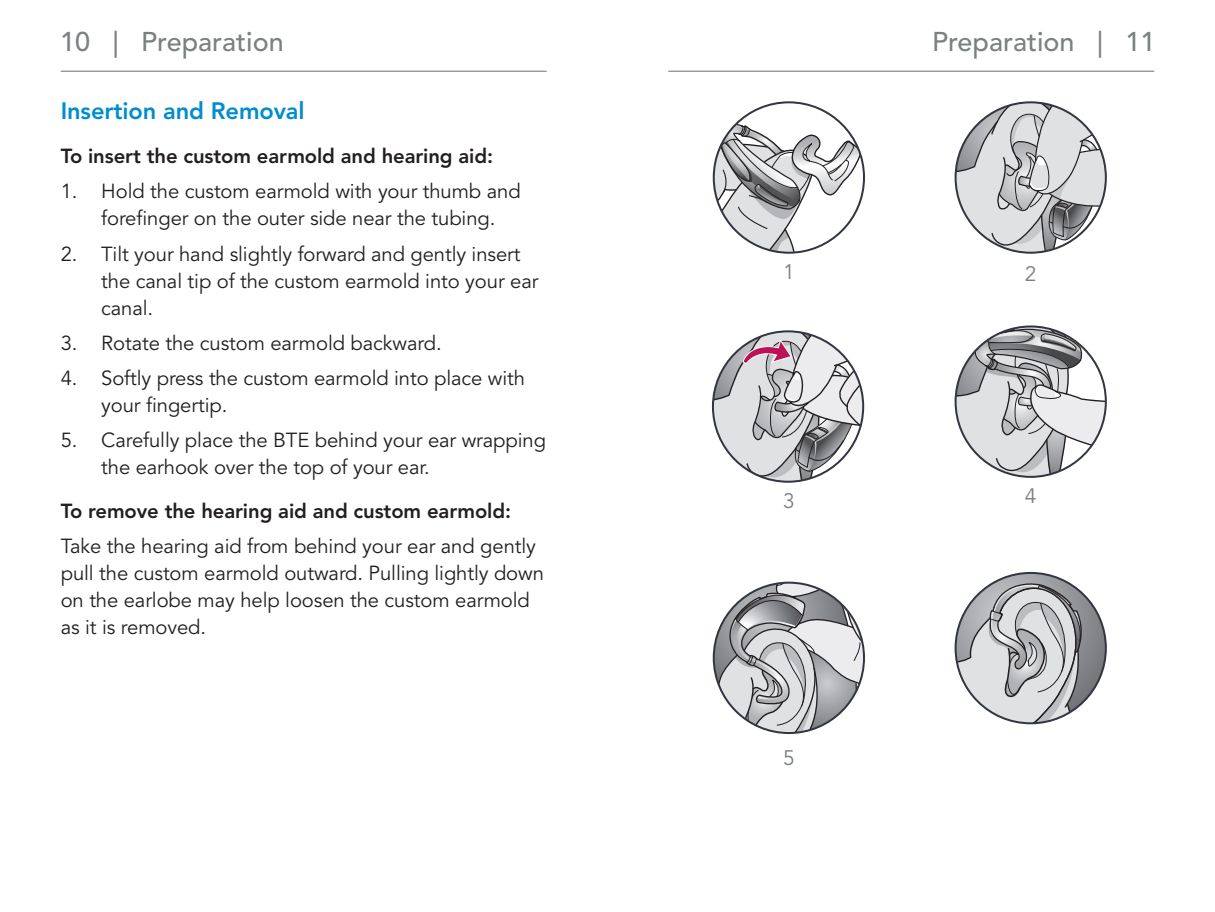
<style>
.page{position:relative;width:1215px;height:912px;background:#fff}
.page>*{position:absolute;margin:0;border:0;box-sizing:border-box;transform-origin:0 0}
.t1{font:27px "Avenir LT SLI Std Medium";color:#7b8080}
._3a__Blue_Subs{font:23.62px "Avenir LT SLI Std Heavy";letter-spacing:-.005em;color:#008dce}
.caption_number{font:20.93px "Avenir LT SLI Std Book";color:#7b8080}
._1__body{font:20.25px/27px "Avenir LT SLI Std Book";letter-spacing:-.005em;color:#231f20}
._3b__Black_Subs{font:20.25px "Avenir LT SLI Std Heavy";letter-spacing:-.005em;color:#231f20}
</style>
<div class="page">
<hr style="left:61px;top:71px;width:486px;height:1px;background:#7b8080">
<hr style="left:668px;top:71px;width:486px;height:1px;background:#7b8080">
<svg style="left:714px;top:584px;width:150px;height:148px"></svg>
<svg style="left:956px;top:574px;width:150px;height:149px"></svg>
<svg style="left:714px;top:120px;width:148px;height:132px"></svg>
<svg style="left:956px;top:102px;width:150px;height:151px"></svg>
<svg style="left:713px;top:332px;width:150px;height:149px"></svg>
<svg style="left:956px;top:327px;width:150px;height:149px"></svg>
<h1 class="t1" style="left:60px;top:26px;width:225px">10 | Preparation</h1>
<h1 class="t1" style="left:932px;top:26px;width:225px">Preparation | 11</h1>
<p class="_3a__Blue_Subs" style="left:61px;top:97px;width:245px">Insertion and Removal</p>
<p class="_3b__Black_Subs" style="left:61px;top:144px;width:434px">To insert the custom earmold and hearing aid:</p>
<p class="_1__body" style="left:61px;top:178px;width:461px;text-align:center">1. Hold the custom earmold with your thumb and forefinger on the outer side near the tubing.</p>
<p class="_1__body" style="left:101px;top:241px;width:439px;text-indent:-40px">2. Tilt your hand slightly forward and gently insert the canal tip of the custom earmold into your ear canal.</p>
<p class="_1__body" style="left:61px;top:330px;width:379px">3. Rotate the custom earmold backward.</p>
<p class="_1__body" style="left:101px;top:365px;width:425px;text-indent:-40px">4. Softly press the custom earmold into place with your fingertip.</p>
<p class="_1__body" style="left:101px;top:427px;width:446px;text-indent:-40px">5. Carefully place the BTE behind your ear wrapping the earhook over the top of your ear.</p>
<p class="_3b__Black_Subs" style="left:61px;top:499px;width:452px">To remove the hearing aid and custom earmold:</p>
<p class="_1__body" style="left:61px;top:533px;width:485px">Take the hearing aid from behind your ear and gently pull the custom earmold outward. Pulling lightly down on the earlobe may help loosen the custom earmold as it is removed.</p>
<p class="caption_number" style="left:783px;top:260px;width:13px">1</p>
<p class="caption_number" style="left:1025px;top:262px;width:13px">2</p>
<p class="caption_number" style="left:783px;top:489px;width:13px">3</p>
<p class="caption_number" style="left:1025px;top:483px;width:13px">4</p>
<p class="caption_number" style="left:783px;top:745px;width:13px">5</p>
</div>
